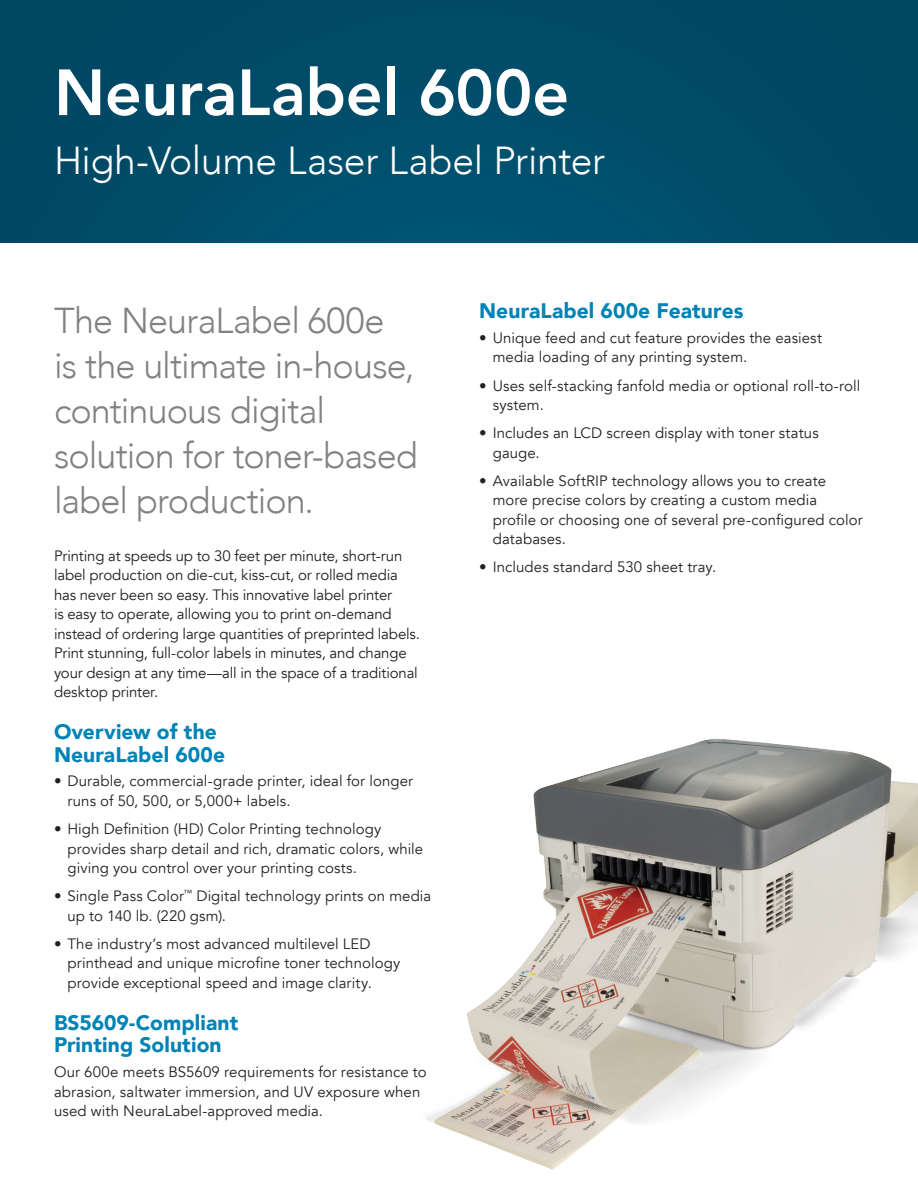
<style>
.page{position:relative;width:918px;height:1188px;background:#fff}
.page>*{position:absolute;margin:0;border:0;box-sizing:border-box;transform-origin:0 0}
.Product_Name{font:800 64.5px "Avenir";letter-spacing:-.005em;color:#fff}
.t1{font:300 39px "Avenir";letter-spacing:-.005em;color:#fff}
.Lead_Paragraph{font:300 36px/45px "Avenir";letter-spacing:-.025em;color:#808285}
.Subheads_1{font:900 21px/22.5px "Avenir";letter-spacing:.005em;color:#0083b6}
.Body_Copy{font:15px/19.5px "Avenir";letter-spacing:.005em;color:#231f20}
</style>
<div class="page">
<img style="left:0;top:0;width:918px;height:243px">
<img style="left:426px;top:738px;width:492px;height:432px">
<p class="Product_Name" style="left:54px;top:42px;width:517px">NeuraLabel 600e</p>
<p class="t1" style="left:54px;top:137px;width:553px">High-Volume Laser Label Printer</p>
<p class="Lead_Paragraph" style="left:54px;top:298px;width:365px">The NeuraLabel 600e<br>is the ultimate in-house, continuous digital solution for toner-based label production.</p>
<p class="Body_Copy" style="left:54px;top:546px;width:368px">Printing at speeds up to 30 feet per minute, short-run label production on die-cut, kiss-cut, or rolled media has never been so easy. This innovative label printer<br>is easy to operate, allowing you to print on-demand instead of ordering large quantities of preprinted labels.<br>Print stunning, full-color labels in minutes, and change your design at any time—all in the space of a traditional desktop printer.</p>
<p class="Subheads_1" style="left:54px;top:720px;width:173px">Overview of the<br>NeuraLabel 600e</p>
<p class="Body_Copy" style="left:68px;top:772px;width:347px;text-indent:-14px">• Durable, commercial-grade printer, ideal for longer runs of 50, 500, or 5,000+ labels.</p>
<p class="Body_Copy" style="left:68px;top:819px;width:357px;text-indent:-14px">• High Definition (HD) Color Printing technology provides sharp detail and rich, dramatic colors, while giving you control over your printing costs.</p>
<p class="Body_Copy" style="left:68px;top:887px;width:365px;text-indent:-14px">• Single Pass Color<sup>™</sup> Digital technology prints on media up to 140 lb. (220 gsm).</p>
<p class="Body_Copy" style="left:68px;top:934px;width:334px;text-indent:-14px">• The industry’s most advanced multilevel LED printhead and unique microfine toner technology provide exceptional speed and image clarity.</p>
<p class="Subheads_1" style="left:54px;top:1011px;width:186px">BS5609-Compliant<br>Printing Solution</p>
<p class="Body_Copy" style="left:54px;top:1063px;width:374px">Our 600e meets BS5609 requirements for resistance to abrasion, saltwater immersion, and UV exposure when used with NeuraLabel-approved media.</p>
<p class="Subheads_1" style="left:479px;top:299px;width:266px">NeuraLabel 600e Features</p>
<p class="Body_Copy" style="left:493px;top:328px;width:331px;text-indent:-14px">• Unique feed and cut feature provides the easiest media loading of any printing system.</p>
<p class="Body_Copy" style="left:493px;top:376px;width:369px;text-indent:-14px">• Uses self-stacking fanfold media or optional roll-to-roll system.</p>
<p class="Body_Copy" style="left:493px;top:424px;width:328px;text-indent:-14px">• Includes an LCD screen display with toner status gauge.</p>
<p class="Body_Copy" style="left:493px;top:471px;width:372px;text-indent:-14px">• Available SoftRIP technology allows you to create more precise colors by creating a custom media profile or choosing one of several pre-configured color databases.</p>
<p class="Body_Copy" style="left:479px;top:558px;width:239px">• Includes standard 530 sheet tray.</p>
</div>
